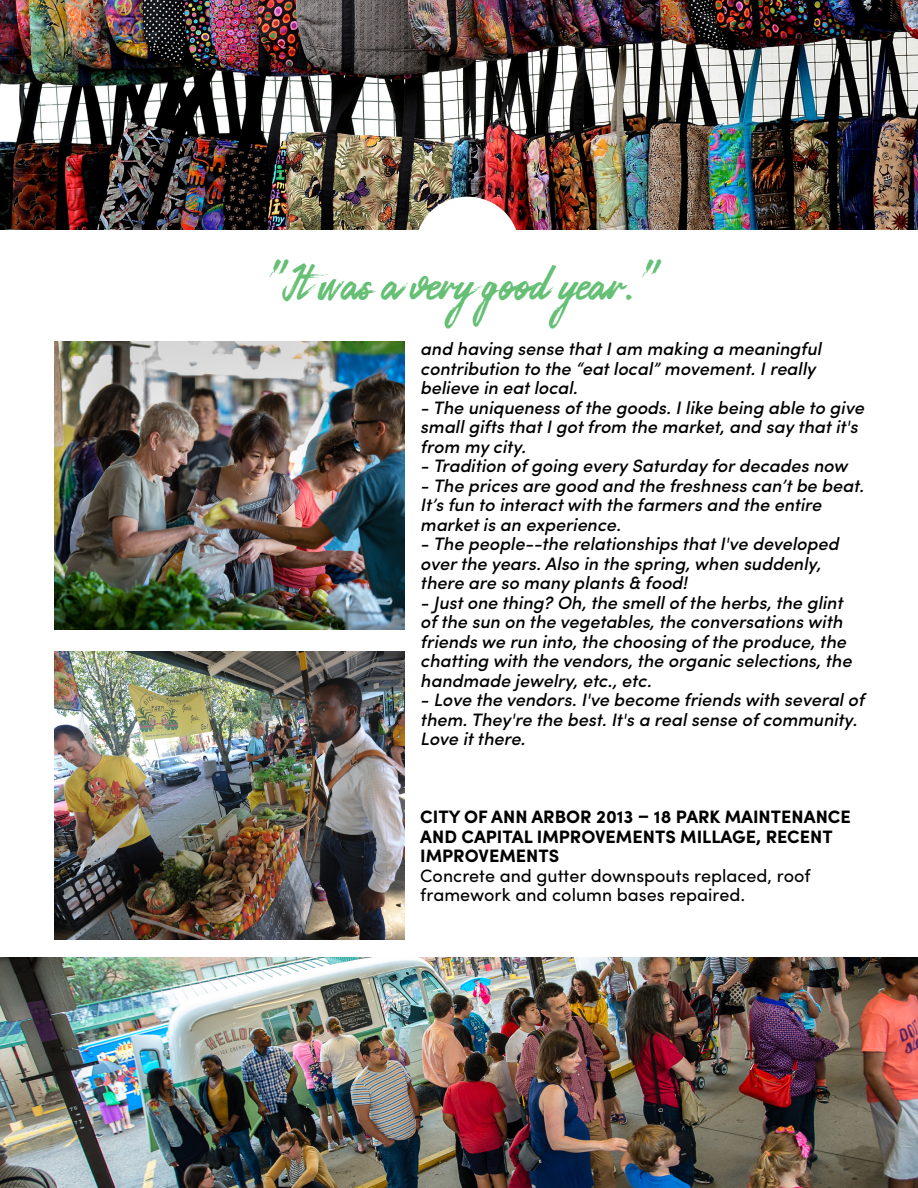
<style>
.page{position:relative;width:918px;height:1188px;background:#fff}
.page>*{position:absolute;margin:0;border:0;box-sizing:border-box;transform-origin:0 0}
.Bell_MT{font:33px "Burelom";color:#65bf74}
.t1{font:italic 500 18px/19.5px "Sofia Pro";color:#000}
.t2{font:700 18px/19.5px "Sofia Pro";color:#000}
.t3{font:18px/19.5px "Sofia Pro";color:#000}
</style>
<div class="page">
<img style="left:0;top:0;width:918px;height:229px">
<div style="left:416px;top:197px;width:103px;height:100px;background:#fff;border-radius:50%"></div>
<img style="left:0;top:957px;width:918px;height:231px">
<img style="left:54px;top:342px;width:351px;height:288px">
<img style="left:54px;top:652px;width:351px;height:288px">
<p class="Bell_MT" style="left:263px;top:268px;width:394px">“Itwas a verygood year.”</p>
<p class="t1" style="left:420px;top:338px;width:403px">and having sense that I am making a meaningful contribution to the “eat local” movement. I really believe in eat local.</p>
<p class="t1" style="left:420px;top:396px;width:445px">- The uniqueness of the goods. I like being able to give small gifts that I got from the market, and say that it's from my city.</p>
<p class="t1" style="left:420px;top:455px;width:429px">- Tradition of going every Saturday for decades now</p>
<p class="t1" style="left:420px;top:474px;width:445px">- The prices are good and the freshness can’t be beat.<br>It’s fun to interact with the farmers and the entire market is an experience.</p>
<p class="t1" style="left:420px;top:533px;width:420px">- The people--the relationships that I've developed over the years. Also in the spring, when suddenly, there are so many plants &amp; food!</p>
<p class="t1" style="left:420px;top:591px;width:433px">- Just one thing? Oh, the smell of the herbs, the glint of the sun on the vegetables, the conversations with friends we run into, the choosing of the produce, the chatting with the vendors, the organic selections, the handmade jewelry, etc., etc.</p>
<p class="t1" style="left:420px;top:689px;width:446px">- Love the vendors. I've become friends with several of them. They're the best. It's a real sense of community.<br>Love it there.</p>
<p class="t2" style="left:420px;top:806px;width:432px">CITY OF ANN ARBOR 2013 – 18 PARK MAINTENANCE<br>AND CAPITAL IMPROVEMENTS MILLAGE, RECENT<br>IMPROVEMENTS</p>
<p class="t3" style="left:420px;top:864px;width:392px">Concrete and gutter downspouts replaced, roof framework and column bases repaired.</p>
</div>
